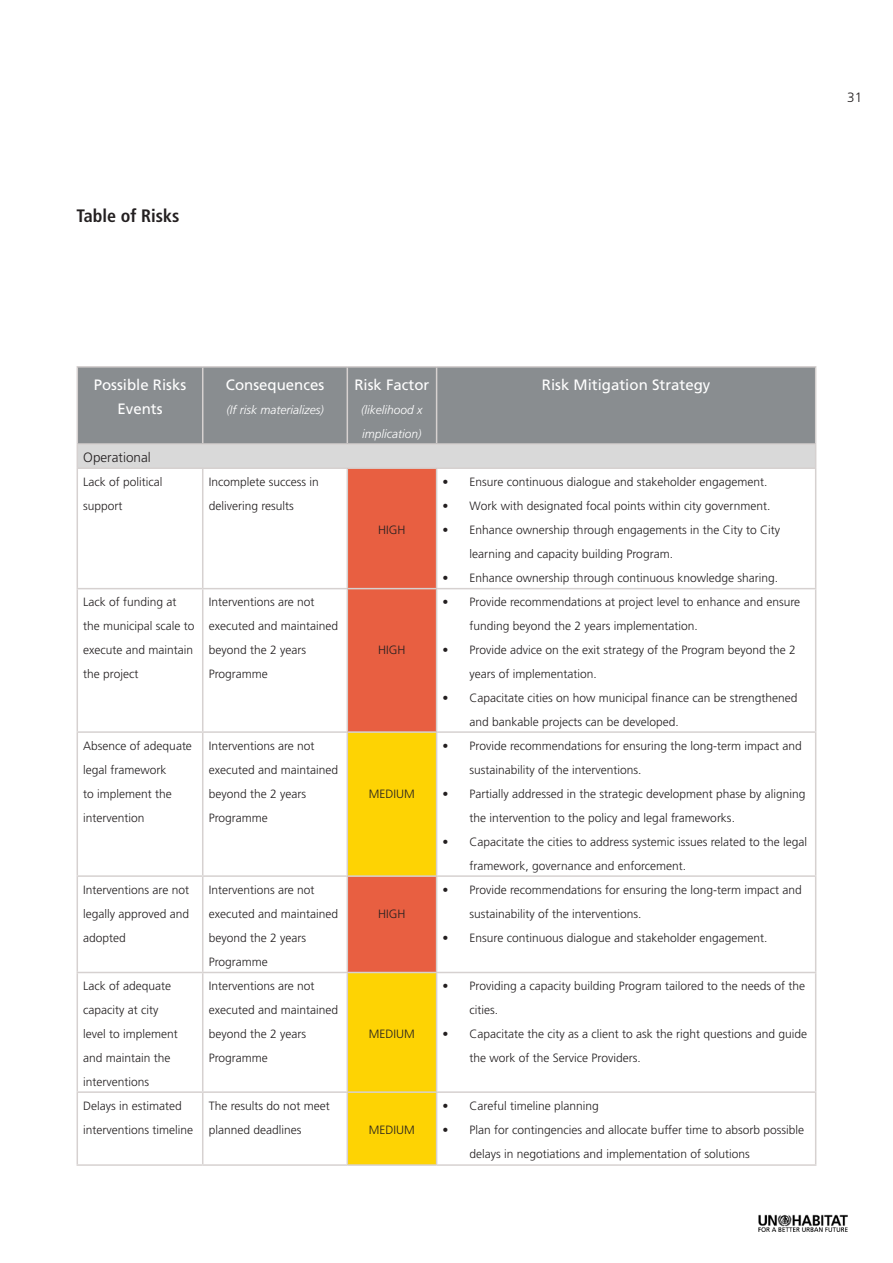
<style>
.page{position:relative;width:893px;height:1263px;background:#fff}
.page>*{position:absolute;margin:0;border:0;box-sizing:border-box;transform-origin:0 0}
.Body_Text{font:700 condensed 18px "Frutiger LT Std";color:#231f20}
.Body_Text-2{font:15px/24px "Frutiger LT Std";color:#fff;text-align:center}
.Body_Text-3{font:300 13.5px "Frutiger LT Std";color:#231f20}
.Body_Text-4{font:300 12px/24px "Frutiger LT Std";color:#231f20}
.Body_Text-5{font:italic 300 12px/24px "Frutiger LT Std";color:#fff}
</style>
<div class="page">
<div style="left:78px;top:368px;width:737px;height:75px;background:#898d90"></div>
<div style="left:77px;top:444px;width:739px;height:24px;background:#d9d9d9"></div>
<div style="left:348px;top:469px;width:88px;height:262px;background:#e85f41"></div>
<svg style="left:348px;top:733px;width:88px;height:431px;background:#f8b911"></svg>
<hr style="left:77px;top:467px;width:126px;height:2px;background:#d6d1d0">
<hr style="left:77px;top:469px;width:1px;height:119px;background:#d6d1d0">
<hr style="left:203px;top:467px;width:144px;height:2px;background:#d6d1d0">
<hr style="left:202px;top:469px;width:1px;height:119px;background:#d6d1d0">
<hr style="left:347px;top:467px;width:90px;height:2px;background:#d6d1d0">
<hr style="left:347px;top:469px;width:1px;height:119px;background:#d6d1d0">
<hr style="left:437px;top:467px;width:379px;height:2px;background:#d6d1d0">
<hr style="left:436px;top:469px;width:1px;height:119px;background:#d6d1d0">
<hr style="left:815px;top:469px;width:1px;height:119px;background:#d6d1d0">
<hr style="left:77px;top:588px;width:126px;height:1px;background:#d6d1d0">
<hr style="left:77px;top:589px;width:1px;height:142px;background:#d6d1d0">
<hr style="left:203px;top:588px;width:144px;height:1px;background:#d6d1d0">
<hr style="left:202px;top:589px;width:1px;height:142px;background:#d6d1d0">
<hr style="left:347px;top:588px;width:90px;height:1px;background:#d6d1d0">
<hr style="left:347px;top:589px;width:1px;height:142px;background:#d6d1d0">
<hr style="left:437px;top:588px;width:379px;height:1px;background:#d6d1d0">
<hr style="left:436px;top:589px;width:1px;height:142px;background:#d6d1d0">
<hr style="left:815px;top:589px;width:1px;height:142px;background:#d6d1d0">
<hr style="left:77px;top:731px;width:126px;height:2px;background:#d6d1d0">
<hr style="left:77px;top:733px;width:1px;height:142px;background:#d6d1d0">
<hr style="left:203px;top:731px;width:144px;height:2px;background:#d6d1d0">
<hr style="left:202px;top:733px;width:1px;height:142px;background:#d6d1d0">
<hr style="left:347px;top:731px;width:90px;height:2px;background:#d6d1d0">
<hr style="left:347px;top:733px;width:1px;height:142px;background:#d6d1d0">
<hr style="left:437px;top:731px;width:379px;height:2px;background:#d6d1d0">
<hr style="left:436px;top:733px;width:1px;height:142px;background:#d6d1d0">
<hr style="left:815px;top:733px;width:1px;height:142px;background:#d6d1d0">
<hr style="left:77px;top:875px;width:126px;height:2px;background:#d6d1d0">
<hr style="left:77px;top:877px;width:1px;height:95px;background:#d6d1d0">
<hr style="left:203px;top:875px;width:144px;height:2px;background:#d6d1d0">
<hr style="left:202px;top:877px;width:1px;height:95px;background:#d6d1d0">
<hr style="left:347px;top:875px;width:90px;height:2px;background:#d6d1d0">
<hr style="left:347px;top:877px;width:1px;height:95px;background:#d6d1d0">
<hr style="left:437px;top:875px;width:379px;height:2px;background:#d6d1d0">
<hr style="left:436px;top:877px;width:1px;height:95px;background:#d6d1d0">
<hr style="left:815px;top:877px;width:1px;height:95px;background:#d6d1d0">
<hr style="left:77px;top:972px;width:126px;height:1px;background:#d6d1d0">
<hr style="left:77px;top:973px;width:1px;height:118px;background:#d6d1d0">
<hr style="left:203px;top:972px;width:144px;height:1px;background:#d6d1d0">
<hr style="left:202px;top:973px;width:1px;height:118px;background:#d6d1d0">
<hr style="left:347px;top:972px;width:90px;height:1px;background:#d6d1d0">
<hr style="left:347px;top:973px;width:1px;height:118px;background:#d6d1d0">
<hr style="left:437px;top:972px;width:379px;height:1px;background:#d6d1d0">
<hr style="left:436px;top:973px;width:1px;height:118px;background:#d6d1d0">
<hr style="left:815px;top:973px;width:1px;height:118px;background:#d6d1d0">
<hr style="left:77px;top:1091px;width:126px;height:2px;background:#d6d1d0">
<hr style="left:77px;top:1093px;width:1px;height:71px;background:#d6d1d0">
<hr style="left:203px;top:1091px;width:144px;height:2px;background:#d6d1d0">
<hr style="left:202px;top:1093px;width:1px;height:71px;background:#d6d1d0">
<hr style="left:347px;top:1091px;width:90px;height:2px;background:#d6d1d0">
<hr style="left:347px;top:1093px;width:1px;height:71px;background:#d6d1d0">
<hr style="left:437px;top:1091px;width:379px;height:2px;background:#d6d1d0">
<hr style="left:436px;top:1093px;width:1px;height:71px;background:#d6d1d0">
<hr style="left:815px;top:1093px;width:1px;height:71px;background:#d6d1d0">
<hr style="left:77px;top:1164px;width:126px;height:2px;background:#d6d1d0">
<hr style="left:203px;top:1164px;width:144px;height:2px;background:#d6d1d0">
<hr style="left:347px;top:1164px;width:90px;height:2px;background:#d6d1d0">
<hr style="left:437px;top:1164px;width:379px;height:2px;background:#d6d1d0">
<hr style="left:77px;top:366px;width:126px;height:2px;background:#d6d1d0">
<hr style="left:77px;top:368px;width:1px;height:75px;background:#d6d1d0">
<hr style="left:203px;top:366px;width:144px;height:2px;background:#d6d1d0">
<hr style="left:202px;top:368px;width:1px;height:75px;background:#d6d1d0">
<hr style="left:347px;top:366px;width:90px;height:2px;background:#d6d1d0">
<hr style="left:347px;top:368px;width:1px;height:75px;background:#d6d1d0">
<hr style="left:437px;top:366px;width:379px;height:2px;background:#d6d1d0">
<hr style="left:436px;top:368px;width:1px;height:75px;background:#d6d1d0">
<hr style="left:815px;top:368px;width:1px;height:75px;background:#d6d1d0">
<hr style="left:77px;top:443px;width:126px;height:2px;background:#d6d1d0">
<hr style="left:203px;top:443px;width:144px;height:2px;background:#d6d1d0">
<hr style="left:347px;top:443px;width:90px;height:2px;background:#d6d1d0">
<hr style="left:437px;top:443px;width:379px;height:2px;background:#d6d1d0">
<img style="left:758px;top:1214px;width:90px;height:17px">
<p class="Body_Text" style="left:77px;top:205px;width:105px">Table of Risks</p>
<p class="Body_Text-3" style="left:847px;top:90px;width:17px">31</p>
<p class="Body_Text-2" style="left:94px;top:373px;width:94px">Possible Risks<br>Events</p>
<p class="Body_Text-2" style="left:226px;top:373px;width:100px">Consequences</p>
<p class="Body_Text-5" style="left:226px;top:398px;width:99px">(If risk materializes)</p>
<p class="Body_Text-3" style="left:83px;top:450px;width:69px">Operational</p>
<p class="Body_Text-4" style="left:83px;top:470px;width:81px">Lack of political support</p>
<p class="Body_Text-4" style="left:209px;top:470px;width:112px">Incomplete success in delivering results</p>
<p class="Body_Text-4" style="left:83px;top:590px;width:113px">Lack of funding at the municipal scale to execute and maintain the project</p>
<p class="Body_Text-4" style="left:209px;top:590px;width:131px">Interventions are not executed and maintained beyond the 2 years<br>Programme</p>
<p class="Body_Text-4" style="left:83px;top:734px;width:110px">Absence of adequate legal framework<br>to implement the intervention</p>
<p class="Body_Text-4" style="left:209px;top:734px;width:131px">Interventions are not executed and maintained beyond the 2 years<br>Programme</p>
<p class="Body_Text-4" style="left:83px;top:878px;width:107px;text-align:justify">Interventions are not legally approved and adopted</p>
<p class="Body_Text-4" style="left:209px;top:878px;width:131px">Interventions are not executed and maintained beyond the 2 years<br>Programme</p>
<p class="Body_Text-4" style="left:83px;top:974px;width:96px">Lack of adequate capacity at city level to implement and maintain the interventions</p>
<p class="Body_Text-4" style="left:209px;top:974px;width:131px">Interventions are not executed and maintained beyond the 2 years<br>Programme</p>
<p class="Body_Text-4" style="left:83px;top:1094px;width:111px">Delays in estimated interventions timeline</p>
<p class="Body_Text-4" style="left:209px;top:1094px;width:123px">The results do not meet planned deadlines</p>
<p class="Body_Text-2" style="left:354px;top:373px;width:77px">Risk Factor</p>
<p class="Body_Text-5" style="left:361px;top:398px;width:63px">(likelihood x implication)</p>
<p class="Body_Text-2" style="left:542px;top:373px;width:170px">Risk Mitigation Strategy</p>
<p class="Body_Text-4" style="left:378px;top:518px;width:29px">HIGH</p>
<p class="Body_Text-4" style="left:378px;top:638px;width:29px">HIGH</p>
<p class="Body_Text-4" style="left:369px;top:782px;width:48px">MEDIUM</p>
<p class="Body_Text-4" style="left:378px;top:902px;width:29px">HIGH</p>
<p class="Body_Text-4" style="left:369px;top:1022px;width:48px">MEDIUM</p>
<p class="Body_Text-4" style="left:443px;top:470px;width:326px">• Ensure continuous dialogue and stakeholder engagement.</p>
<p class="Body_Text-4" style="left:443px;top:494px;width:329px">• Work with designated focal points within city government.</p>
<p class="Body_Text-4" style="left:470px;top:518px;width:312px;text-indent:-27px">• Enhance ownership through engagements in the City to City learning and capacity building Program.</p>
<p class="Body_Text-4" style="left:443px;top:566px;width:337px">• Enhance ownership through continuous knowledge sharing.</p>
<p class="Body_Text-4" style="left:470px;top:590px;width:332px;text-indent:-27px">• Provide recommendations at project level to enhance and ensure funding beyond the 2 years implementation.</p>
<p class="Body_Text-4" style="left:470px;top:638px;width:328px;text-indent:-27px">• Provide advice on the exit strategy of the Program beyond the 2 years of implementation.</p>
<p class="Body_Text-4" style="left:470px;top:686px;width:329px;text-indent:-27px">• Capacitate cities on how municipal finance can be strengthened and bankable projects can be developed.</p>
<p class="Body_Text-4" style="left:470px;top:734px;width:334px;text-indent:-27px">• Provide recommendations for ensuring the long-term impact and sustainability of the interventions.</p>
<p class="Body_Text-4" style="left:470px;top:782px;width:337px;text-indent:-27px">• Partially addressed in the strategic development phase by aligning the intervention to the policy and legal frameworks.</p>
<p class="Body_Text-4" style="left:470px;top:830px;width:339px;text-indent:-27px">• Capacitate the cities to address systemic issues related to the legal framework, governance and enforcement.</p>
<p class="Body_Text-4" style="left:470px;top:878px;width:334px;text-indent:-27px">• Provide recommendations for ensuring the long-term impact and sustainability of the interventions.</p>
<p class="Body_Text-4" style="left:443px;top:926px;width:326px">• Ensure continuous dialogue and stakeholder engagement.</p>
<p class="Body_Text-4" style="left:470px;top:974px;width:337px;text-indent:-27px">• Providing a capacity building Program tailored to the needs of the cities.</p>
<p class="Body_Text-4" style="left:470px;top:1022px;width:339px;text-indent:-27px">• Capacitate the city as a client to ask the right questions and guide the work of the Service Providers.</p>
<p class="Body_Text-4" style="left:369px;top:1118px;width:48px">MEDIUM</p>
<p class="Body_Text-4" style="left:443px;top:1094px;width:158px">• Careful timeline planning</p>
<p class="Body_Text-4" style="left:470px;top:1118px;width:336px;text-indent:-27px">• Plan for contingencies and allocate buffer time to absorb possible delays in negotiations and implementation of solutions</p>
</div>
